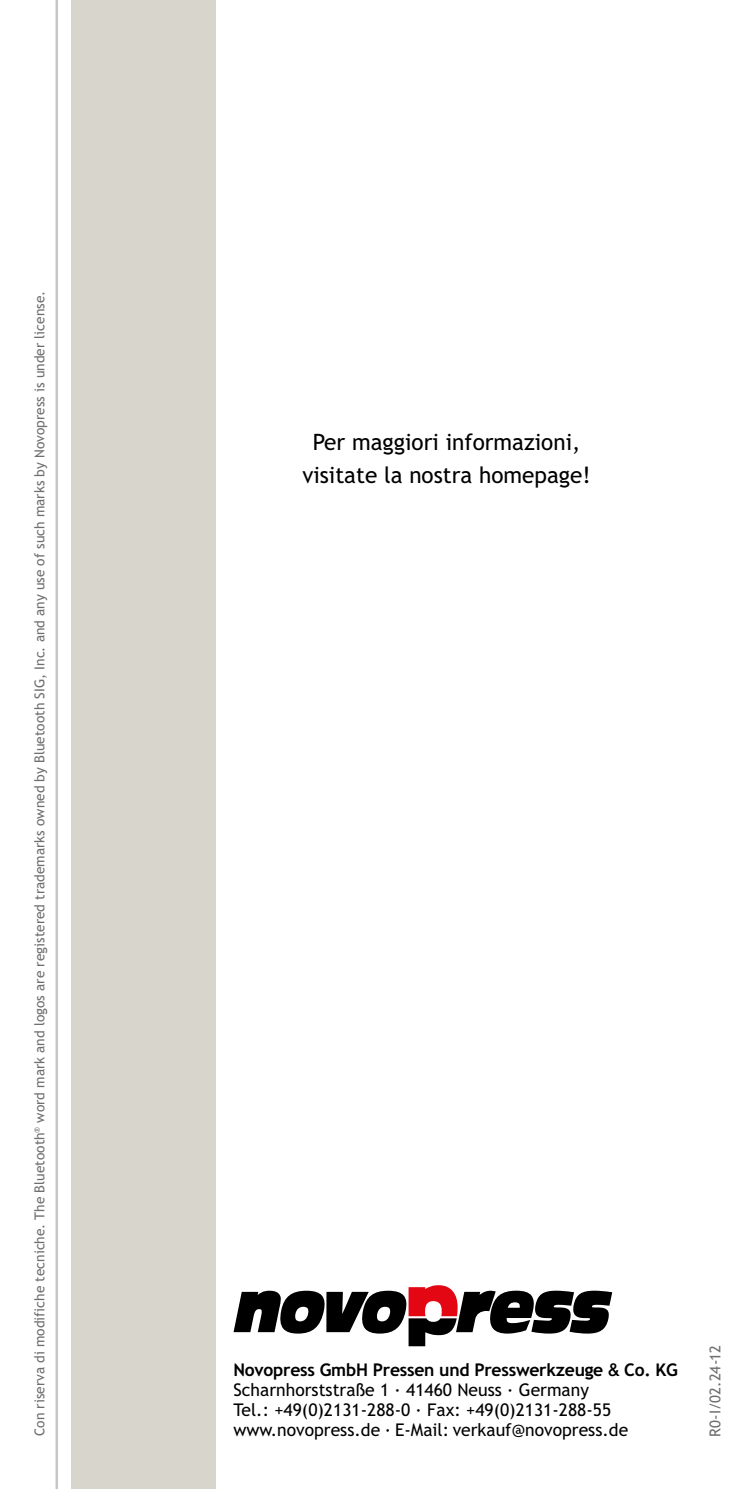
<style>
.page{position:relative;width:745px;height:1489px;background:#fff}
.page>*{position:absolute;margin:0;border:0;box-sizing:border-box;transform-origin:0 0}
.Bildunterschrift{font:22.5px/32.5px "Trebuchet";color:#000;text-align:center}
.t1{font:17.5px/20px "Trebuchet";color:#000}
.Fußnote_Disclaimer{font:15px "Trebuchet";letter-spacing:.005em;color:#706f6f}
.Fußnote_Disclaimer-2{font:13.75px "Trebuchet";color:#706f6f}
.s1{font-weight:700}
.s2{font-family:"Helvetica Neue LTW1 G";font-weight:500}
</style>
<div class="page">
<hr style="left:55px;top:0;width:3px;height:1488px;background:#c6c6c6">
<div style="left:71px;top:0;width:144px;height:1488px;background:#d8d5cd"></div>
<div style="left:213px;top:1264px;width:419px;height:103px;background:#fff"></div>
<svg style="left:233px;top:1285px;width:379px;height:61px"></svg>
<p class="Fußnote_Disclaimer-2" style="left:31px;top:1435px;width:1146px;rotate:-90deg">Con riserva di modifiche tecniche. The Bluetooth<sup>®</sup> word mark and logos are registered trademarks owned by Bluetooth SIG, Inc. and any use of such marks by Novopress is under license.</p>
<p class="Bildunterschrift" style="left:302px;top:425px;width:290px">Per maggiori informazioni, visitate la nostra homepage!</p>
<p class="t1" style="left:233px;top:1359px;width:445px"><span class="s1">Novopress GmbH Pressen und Presswerkzeuge</span> <span class="s2">&amp;</span> <span class="s1">Co. KG </span>Scharnhorststraße 1 · 41460 Neuss · Germany<br>Tel.: +49(0)2131-288-0 · Fax: +49(0)2131-288-55 www.novopress.de · E-Mail: verkauf@novopress.de</p>
<p class="Fußnote_Disclaimer" style="left:706px;top:1436px;width:93px;rotate:-90deg">R0-I/02.24-12</p>
</div>
